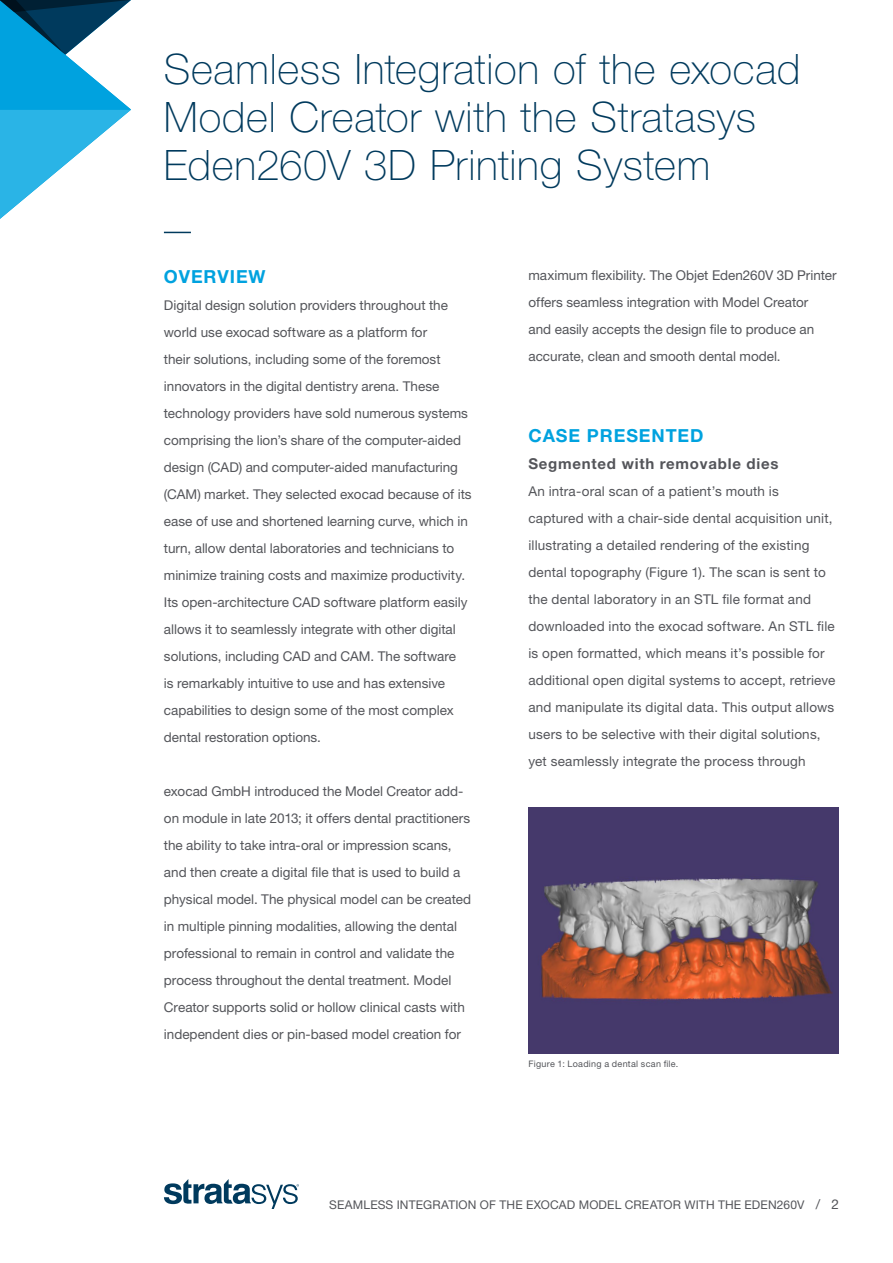
<style>
.page{position:relative;width:893px;height:1263px;background:#fff}
.page>*{position:absolute;margin:0;border:0;box-sizing:border-box;transform-origin:0 0}
.WP_-_Header{font:100 42px/48px "Helvetica Neue LT Std";letter-spacing:.015em;color:#003a5d}
.WP_-_Paragraph_Heade{font:700 18px "Helvetica Neue LT Std";letter-spacing:.05em;color:#00a2df}
.WP_-_Paragraph_Subhe{font:700 15px "Helvetica Neue LT Std";letter-spacing:.05em;color:#54555a}
.WP_-_Body_Copy{font:13.5px/27px "Helvetica Neue LT Std";color:#54555a}
.WP_-_Body_Copy-2{font:12px "Helvetica Neue LT Std";letter-spacing:.015em;color:#54555a}
.WP_-_Image_Caption{font:9px "Helvetica Neue LT Std";letter-spacing:.03em;color:#54555a}
.s1{font-size:13.5px}
</style>
<div class="page">
<svg style="left:164px;top:1179px;width:135px;height:30px"></svg>
<svg style="left:0;top:0;width:131px;height:219px"></svg>
<svg style="left:164px;top:232px;width:27px;height:1px"></svg>
<img style="left:528px;top:808px;width:311px;height:246px">
<p class="WP_-_Header" style="left:164px;top:45px;width:638px">Seamless Integration of the exocad<br>Model Creator with the Stratasys<br>Eden260V 3D Printing System</p>
<p class="WP_-_Paragraph_Heade" style="left:164px;top:265px;width:103px">OVERVIEW</p>
<p class="WP_-_Body_Copy" style="left:164px;top:291px;width:309px">Digital design solution providers throughout the world use exocad software as a platform for<br>their solutions, including some of the foremost innovators in the digital dentistry arena. These technology providers have sold numerous systems comprising the lion’s share of the computer-aided design (CAD) and computer-aided manufacturing (CAM) market. They selected exocad because of its ease of use and shortened learning curve, which in turn, allow dental laboratories and technicians to minimize training costs and maximize productivity.<br>Its open-architecture CAD software platform easily allows it to seamlessly integrate with other digital solutions, including CAD and CAM. The software<br>is remarkably intuitive to use and has extensive capabilities to design some of the most complex dental restoration options.</p>
<p class="WP_-_Body_Copy" style="left:164px;top:777px;width:309px">exocad GmbH introduced the Model Creator add&shy;on module in late 2013; it offers dental practitioners the ability to take intra-oral or impression scans, and then create a digital file that is used to build a physical model. The physical model can be created in multiple pinning modalities, allowing the dental professional to remain in control and validate the process throughout the dental treatment. Model Creator supports solid or hollow clinical casts with independent dies or pin-based model creation for</p>
<p class="WP_-_Body_Copy" style="left:528px;top:261px;width:310px">maximum flexibility. The Objet Eden260V 3D Printer offers seamless integration with Model Creator<br>and easily accepts the design file to produce an accurate, clean and smooth dental model.</p>
<p class="WP_-_Paragraph_Heade" style="left:528px;top:424px;width:177px">CASE PRESENTED</p>
<p class="WP_-_Paragraph_Subhe" style="left:528px;top:454px;width:252px">Segmented with removable dies</p>
<p class="WP_-_Body_Copy" style="left:528px;top:477px;width:308px">An intra-oral scan of a patient’s mouth is captured with a chair-side dental acquisition unit, illustrating a detailed rendering of the existing dental topography (Figure 1). The scan is sent to the dental laboratory in an STL file format and downloaded into the exocad software. An STL file is open formatted, which means it’s possible for additional open digital systems to accept, retrieve and manipulate its digital data. This output allows users to be selective with their digital solutions, yet seamlessly integrate the process through</p>
<p class="WP_-_Image_Caption" style="left:528px;top:1059px;width:151px">Figure 1: Loading a dental scan file.</p>
<p class="WP_-_Body_Copy-2" style="left:329px;top:1197px;width:511px">SEAMLESS INTEGRATION OF THE EXOCAD MODEL CREATOR WITH THE EDEN260V <span class="s1">/ 2</span></p>
</div>
